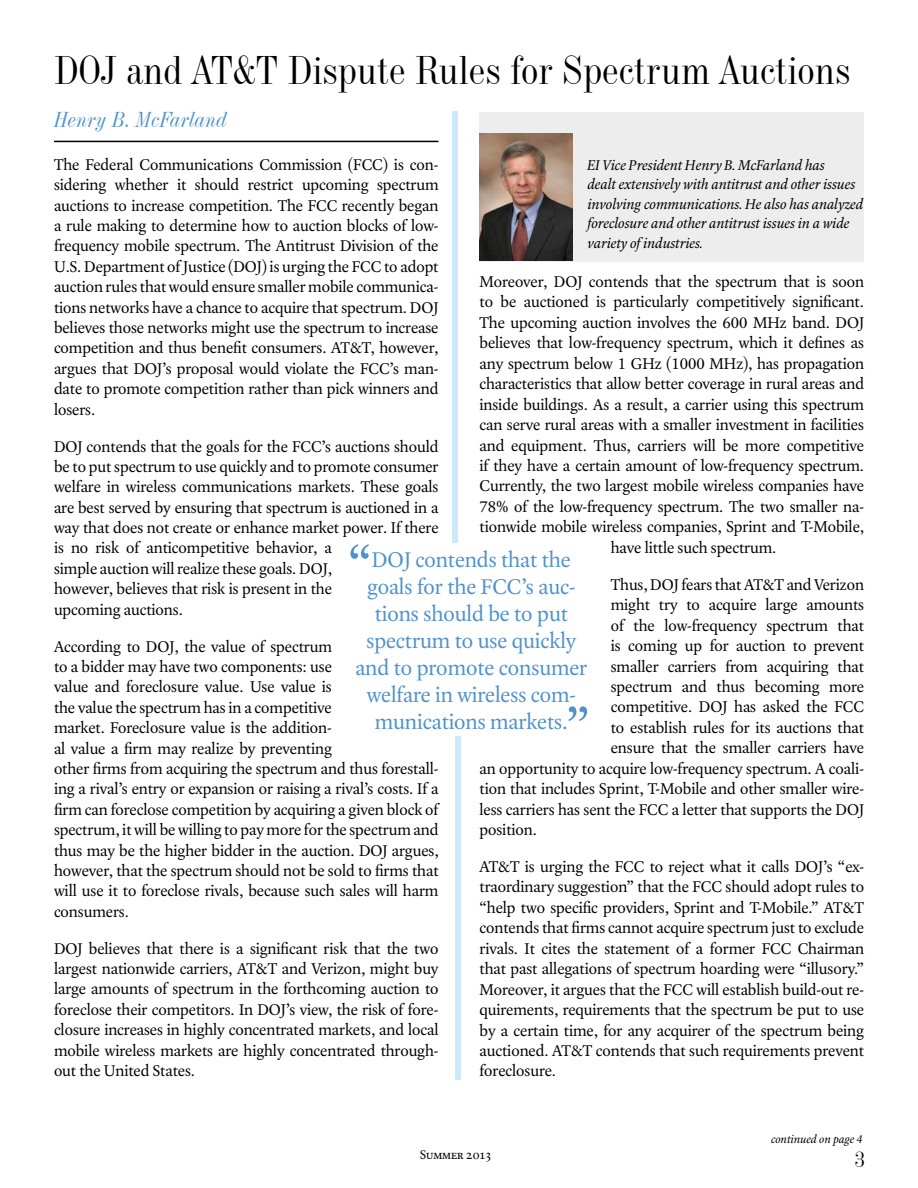
<style>
.page{position:relative;width:918px;height:1188px;background:#fff}
.page>*{position:absolute;margin:0;border:0;box-sizing:border-box;transform-origin:0 0}
.t1{font:54px "Laurentian Std";color:#5091cd}
.t2{font:39px "Industrial 736 BT";color:#000}
.t3{font:22.5px/27px "Laurentian Std";color:#5091cd;text-align:center}
.t4{font:italic 21px "Industrial 736 BT";color:#5091cd}
.t5{font:21px "Industrial 736 BT";color:#000}
.t6{font:16.5px/20.4px "Laurentian Std";color:#000;text-align:justify}
.t7{font:italic 15px/19.5px "Laurentian Std";color:#000}
.t8{font:13.5px "Laurentian SC";color:#000}
.t9{font:italic 12px "Laurentian Std";color:#000}
</style>
<div class="page">
<div style="left:480px;top:112px;width:384px;height:149px;background:#ededee"></div>
<hr style="left:54px;top:141px;width:384px;height:1px;background:#000">
<img style="left:480px;top:134px;width:93px;height:127px">
<div style="left:455px;top:736px;width:5px;height:344px;background:#cee9f9"></div>
<div style="left:452px;top:111px;width:6px;height:432px;background:#cee9f9"></div>
<h2 class="t2" style="left:54px;top:45px;width:798px">DOJ and AT&amp;T Dispute Rules for Spectrum Auctions</h2>
<p class="t4" style="left:54px;top:107px;width:175px">Henry B. McFarland</p>
<p class="t6" style="left:54px;top:154px;width:386px">The Federal Communications Commission (FCC) is con&shy;sidering whether it should restrict upcoming spectrum auctions to increase competition. The FCC recently began a rule making to determine how to auction blocks of low&shy;frequency mobile spectrum. The Antitrust Division of the U.S. Department of Justice (DOJ) is urging the FCC to adopt auction rules that would ensure smaller mobile communica&shy;tions networks have a chance to acquire that spectrum. DOJ believes those networks might use the spectrum to increase competition and thus benefit consumers. AT&amp;T, however, argues that DOJ’s proposal would violate the FCC’s man&shy;date to promote competition rather than pick winners and losers.</p>
<p class="t6" style="left:54px;top:436px;width:386px;text-align:left">DOJ contends that the goals for the FCC’s auctions should be to put spectrum to use quickly and to promote consumer welfare in wireless communications markets. These goals are best served by ensuring that spectrum is auctioned in a way that does not create or enhance market power. If there is no risk of anticompetitive behavior, a<br>simple auction will realize these goals. DOJ,<br>however, believes that risk is present in the<br>upcoming auctions.</p>
<p class="t6" style="left:54px;top:636px;width:386px;text-align:left">According to DOJ, the value of spectrum<br>to a bidder may have two components: use<br>value and foreclosure value. Use value is<br>the value the spectrum has in a competitive<br>market. Foreclosure value is the addition-<br>al value a firm may realize by preventing<br>other firms from acquiring the spectrum and thus forestall&shy;ing a rival’s entry or expansion or raising a rival’s costs. If a firm can foreclose competition by acquiring a given block of spectrum, it will be willing to pay more for the spectrum and thus may be the higher bidder in the auction. DOJ argues, however, that the spectrum should not be sold to firms that will use it to foreclose rivals, because such sales will harm consumers.</p>
<p class="t6" style="left:54px;top:938px;width:386px">DOJ believes that there is a significant risk that the two largest nationwide carriers, AT&amp;T and Verizon, might buy large amounts of spectrum in the forthcoming auction to foreclose their competitors. In DOJ’s view, the risk of fore&shy;closure increases in highly concentrated markets, and local mobile wireless markets are highly concentrated through&shy;out the United States.</p>
<p class="t7" style="left:588px;top:155px;width:277px">EI Vice President Henry B. McFarland has<br>dealt extensively with antitrust and other issues involving communications. He also has analyzed foreclosure and other antitrust issues in a wide variety of industries.</p>
<p class="t6" style="left:480px;top:271px;width:386px">Moreover, DOJ contends that the spectrum that is soon</p>
<p class="t6" style="left:480px;top:292px;width:386px">to be auctioned is particularly competitively significant.</p>
<p class="t6" style="left:480px;top:312px;width:386px">The upcoming auction involves the 600 MHz band. DOJ</p>
<p class="t6" style="left:480px;top:333px;width:386px">believes that low-frequency spectrum, which it defines as</p>
<p class="t6" style="left:480px;top:353px;width:386px">any spectrum below 1 GHz (1000 MHz), has propagation</p>
<p class="t6" style="left:480px;top:374px;width:386px">characteristics that allow better coverage in rural areas and</p>
<p class="t6" style="left:480px;top:394px;width:386px">inside buildings. As a result, a carrier using this spectrum</p>
<p class="t6" style="left:480px;top:414px;width:386px">can serve rural areas with a smaller investment in facilities</p>
<p class="t6" style="left:480px;top:435px;width:386px">and equipment. Thus, carriers will be more competitive</p>
<p class="t6" style="left:480px;top:455px;width:386px">if they have a certain amount of low-frequency spectrum.</p>
<p class="t6" style="left:480px;top:476px;width:386px">Currently, the two largest mobile wireless companies have</p>
<p class="t6" style="left:480px;top:496px;width:386px">78% of the low-frequency spectrum. The two smaller na-</p>
<p class="t6" style="left:480px;top:517px;width:386px">tionwide mobile wireless companies, Sprint and T-Mobile,</p>
<p class="t6" style="left:611px;top:537px;width:167px">have little such spectrum.</p>
<p class="t6" style="left:611px;top:574px;width:255px">Thus, DOJ fears that AT&amp;T and Verizon</p>
<p class="t6" style="left:611px;top:594px;width:255px">might try to acquire large amounts</p>
<p class="t6" style="left:611px;top:615px;width:255px">of the low-frequency spectrum that</p>
<p class="t6" style="left:611px;top:635px;width:255px">is coming up for auction to prevent</p>
<p class="t6" style="left:611px;top:656px;width:255px">smaller carriers from acquiring that</p>
<p class="t6" style="left:611px;top:676px;width:255px">spectrum and thus becoming more</p>
<p class="t6" style="left:611px;top:697px;width:255px">competitive. DOJ has asked the FCC</p>
<p class="t6" style="left:611px;top:717px;width:255px">to establish rules for its auctions that</p>
<p class="t6" style="left:611px;top:738px;width:255px">ensure that the smaller carriers have</p>
<p class="t6" style="left:480px;top:758px;width:386px">an opportunity to acquire low-frequency spectrum. A coali-</p>
<p class="t6" style="left:480px;top:778px;width:386px">tion that includes Sprint, T-Mobile and other smaller wire-</p>
<p class="t6" style="left:480px;top:799px;width:386px">less carriers has sent the FCC a letter that supports the DOJ</p>
<p class="t6" style="left:480px;top:819px;width:59px">position.</p>
<p class="t6" style="left:480px;top:856px;width:386px">AT&amp;T is urging the FCC to reject what it calls DOJ’s “ex&shy;traordinary suggestion” that the FCC should adopt rules to “help two specific providers, Sprint and T-Mobile.” AT&amp;T contends that firms cannot acquire spectrum just to exclude rivals. It cites the statement of a former FCC Chairman that past allegations of spectrum hoarding were “illusory.” Moreover, it argues that the FCC will establish build-out re&shy;quirements, requirements that the spectrum be put to use by a certain time, for any acquirer of the spectrum being auctioned. AT&amp;T contends that such requirements prevent foreclosure.</p>
<h1 class="t1" style="left:348px;top:533px;width:26px">“</h1>
<h3 class="t3" style="left:355px;top:546px;width:233px">DOJ contends that the goals for the FCC’s auc&shy;tions should be to put spectrum to use quickly and to promote consumer welfare in wireless com&shy;munications markets.</h3>
<h1 class="t1" style="left:565px;top:695px;width:26px">”</h1>
<p class="t8" style="left:420px;top:1147px;width:73px">Summer 2013</p>
<p class="t9" style="left:771px;top:1132px;width:93px">continued on page 4</p>
<p class="t5" style="left:855px;top:1146px;width:12px">3</p>
</div>
